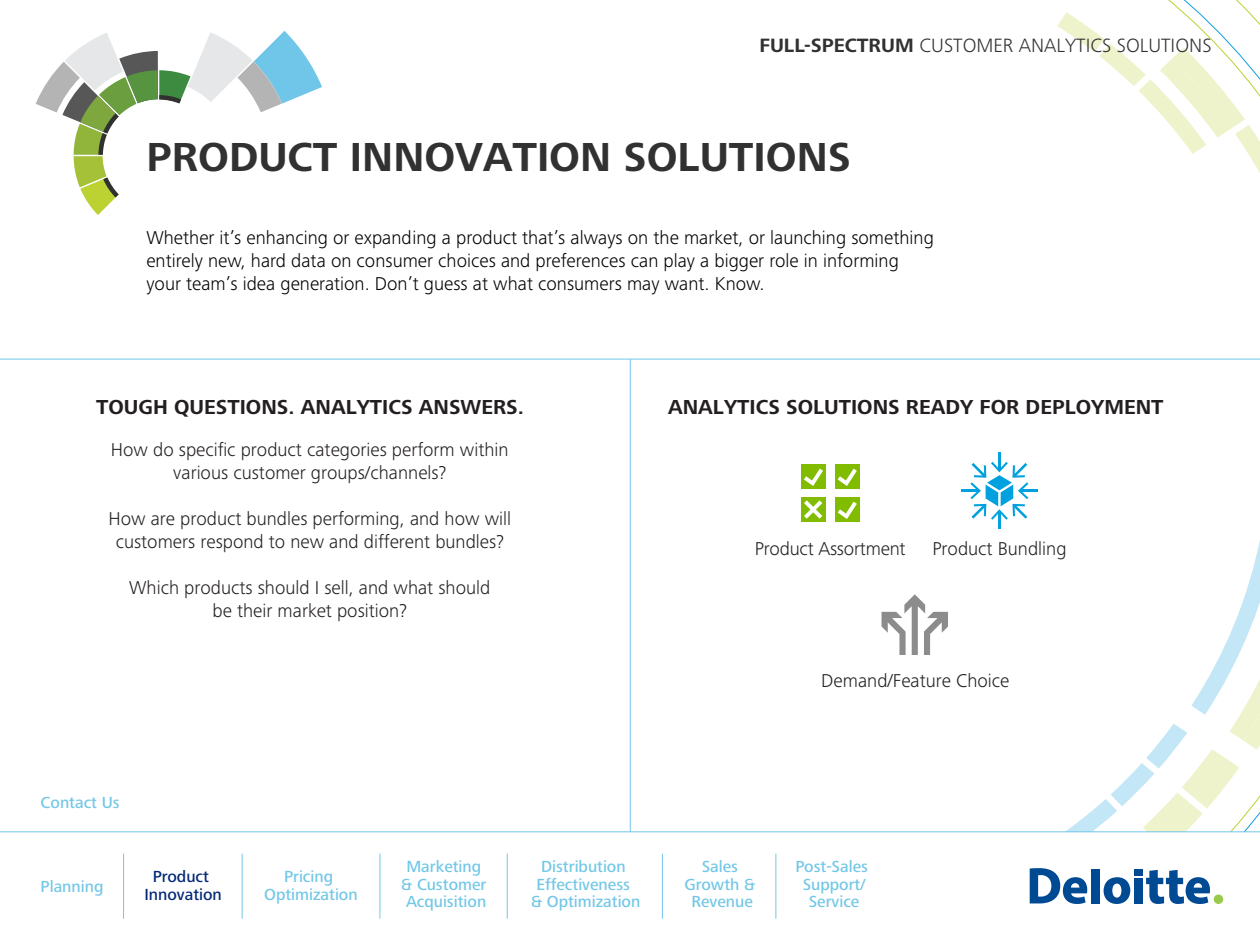
<style>
.page{position:relative;width:1260px;height:945px;background:#fff}
.page>*{position:absolute;margin:0;border:0;box-sizing:border-box;transform-origin:0 0}
.t1{font:700 42px "Frutiger Next Pro";color:#313131}
.t2{font:700 21px "Frutiger Next Pro";color:#231f20}
.t3{font:300 19.95px "Frutiger Next Pro";color:#313131}
.t4{font:300 19.25px/23.1px "Frutiger Next Pro";color:#231f20;text-align:center}
.t5{font:300 19.25px/23.1px "Frutiger Next Pro";color:#000}
.t6{font:500 16.62px/17.5px "Frutiger Next Pro";color:#72c7e7;text-align:center}
.t7{font:500 16.62px/17.5px "Frutiger Next Pro";color:#002776;text-align:center}
.s1{font-weight:700}
</style>
<div class="page">
<hr style="left:630px;top:359px;width:1px;height:501px;background:#72c7e7">
<svg style="left:1057px;top:12px;width:203px;height:161px"></svg>
<hr style="left:1px;top:359px;width:1259px;height:1px;background:#72c7e7">
<svg style="left:36px;top:31px;width:286px;height:184px"></svg>
<svg style="left:1px;top:831px;width:872px;height:88px"></svg>
<hr style="left:123px;top:854px;width:1px;height:65px;background:#72c7e7">
<hr style="left:242px;top:854px;width:1px;height:65px;background:#72c7e7">
<hr style="left:380px;top:854px;width:1px;height:65px;background:#72c7e7">
<hr style="left:507px;top:854px;width:1px;height:65px;background:#72c7e7">
<hr style="left:662px;top:854px;width:1px;height:65px;background:#72c7e7">
<hr style="left:775px;top:854px;width:1px;height:65px;background:#72c7e7">
<svg style="left:873px;top:540px;width:387px;height:364px"></svg>
<div style="left:801px;top:497px;width:25px;height:25px;background:#81bc00"></div>
<svg style="left:804px;top:500px;width:18px;height:19px"></svg>
<div style="left:835px;top:497px;width:24px;height:25px;background:#81bc00"></div>
<svg style="left:838px;top:502px;width:19px;height:17px"></svg>
<div style="left:801px;top:464px;width:25px;height:25px;background:#81bc00"></div>
<svg style="left:804px;top:469px;width:19px;height:17px"></svg>
<div style="left:835px;top:464px;width:24px;height:25px;background:#81bc00"></div>
<svg style="left:838px;top:469px;width:19px;height:17px"></svg>
<hr style="left:998px;top:453px;width:3px;height:17px;background:#00a1de">
<hr style="left:998px;top:512px;width:3px;height:17px;background:#00a1de">
<hr style="left:1020px;top:489px;width:18px;height:3px;background:#00a1de">
<hr style="left:961px;top:489px;width:18px;height:3px;background:#00a1de">
<svg style="left:970px;top:462px;width:58px;height:58px"></svg>
<p class="t3" style="left:759px;top:34px;width:454px"><span class="s1">FULL-SPECTRUM</span> CUSTOMER ANALYTICS SOLUTIONS</p>
<h1 class="t1" style="left:146px;top:133px;width:706px">PRODUCT INNOVATION SOLUTIONS</h1>
<p class="t5" style="left:146px;top:226px;width:789px">Whether it’s enhancing or expanding a product that’s always on the market, or launching something entirely new, hard data on consumer choices and preferences can play a bigger role in informing your team’s idea generation. Don’t guess at what consumers may want. Know.</p>
<p class="t2" style="left:96px;top:395px;width:429px">TOUGH QUESTIONS. ANALYTICS ANSWERS.</p>
<p class="t2" style="left:668px;top:395px;width:497px">ANALYTICS SOLUTIONS READY FOR DEPLOYMENT</p>
<p class="t4" style="left:111px;top:438px;width:399px">How do specific product categories perform within various customer groups/channels?</p>
<p class="t4" style="left:109px;top:507px;width:404px">How are product bundles performing, and how will customers respond to new and different bundles?</p>
<p class="t4" style="left:129px;top:576px;width:363px">Which products should I sell, and what should be their market position?</p>
<p class="t6" style="left:41px;top:794px;width:81px">Contact Us</p>
<p class="t6" style="left:41px;top:877px;width:64px">Planning</p>
<p class="t7" style="left:144px;top:868px;width:79px">Product<br>Innovation</p>
<p class="t6" style="left:264px;top:868px;width:95px">Pricing<br>Optimization</p>
<p class="t6" style="left:401px;top:858px;width:87px">Marketing &amp; Customer<br>Acquisition</p>
<p class="t6" style="left:531px;top:858px;width:111px">Distribution<br>Effectiveness<br>&amp; Optimization</p>
<p class="t4" style="left:755px;top:537px;width:152px">Product Assortment</p>
<p class="t4" style="left:932px;top:537px;width:136px">Product Bundling</p>
<p class="t4" style="left:821px;top:669px;width:190px">Demand/Feature Choice</p>
<p class="t6" style="left:684px;top:858px;width:72px">Sales<br>Growth &amp;<br>Revenue</p>
<p class="t6" style="left:796px;top:858px;width:74px">Post-Sales<br>Support/<br>Service</p>
</div>
